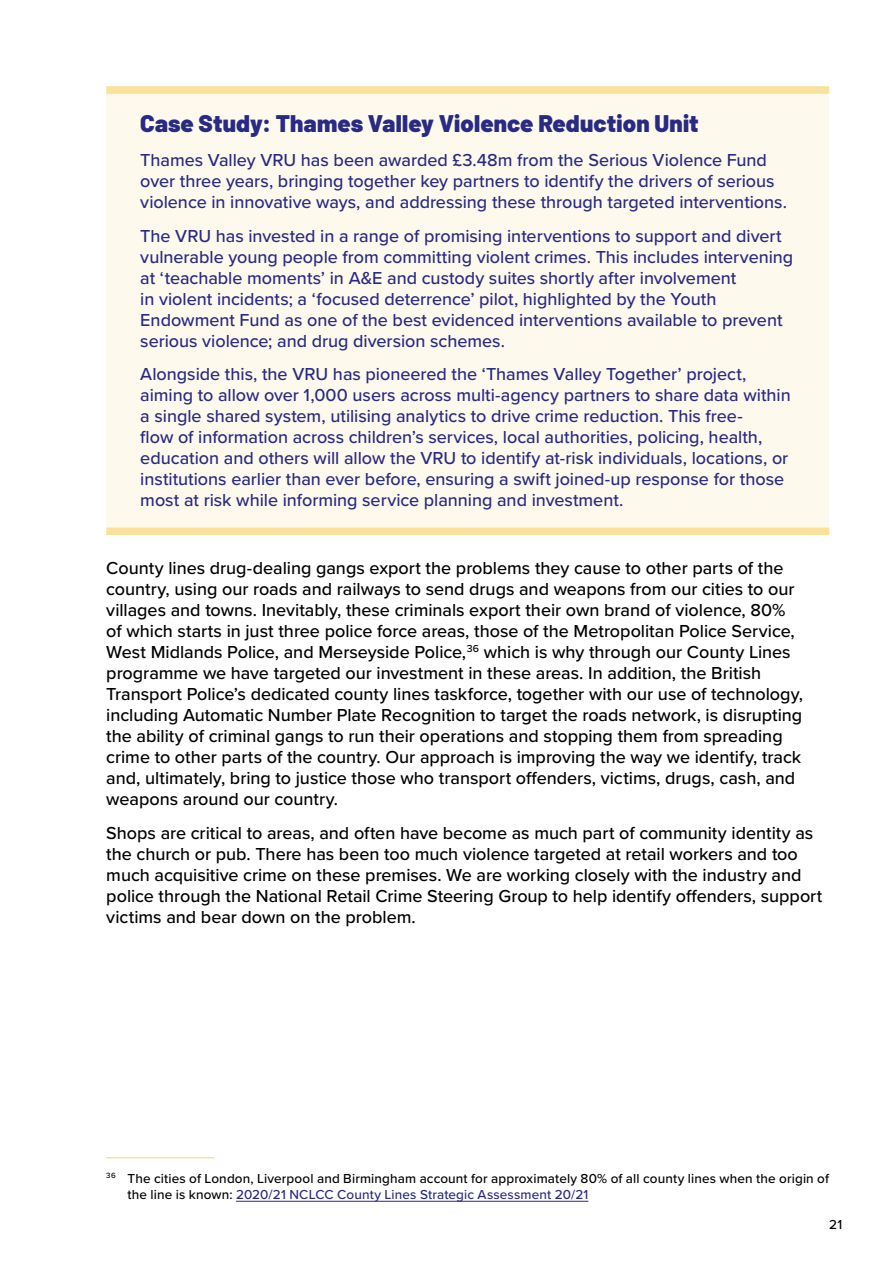
<style>
.page{position:relative;width:893px;height:1263px;background:#fff}
.page>*{position:absolute;margin:0;border:0;box-sizing:border-box;transform-origin:0 0}
.CASE_STUDY_TITLE{font:900 24px "Barlow";letter-spacing:.005em;color:#292a83}
.BODY_COPY{font:500 18px/21px "Proxima Nova";letter-spacing:-.005em;color:#000}
.CASE_STUDY_BODY_TOP{font:500 18px/21px "Proxima Nova";color:#292a83}
.CASE_STUDY_BODY_BOTT{font:500 18px/21px "Proxima Nova";letter-spacing:-.005em;color:#292a83}
.FOOTNOTE{font:500 13.5px/16.5px "Proxima Nova";letter-spacing:.01em;color:#000}
.s1{color:#292a83}
</style>
<div class="page">
<div style="left:106px;top:91px;width:723px;height:46px;background:#fef9ed"></div>
<div style="left:106px;top:86px;width:723px;height:8px;background:#f8e29c"></div>
<div style="left:106px;top:130px;width:723px;height:103px;background:#fef9ed"></div>
<div style="left:106px;top:206px;width:723px;height:166px;background:#fef9ed"></div>
<div style="left:106px;top:349px;width:723px;height:178px;background:#fef9ed"></div>
<div style="left:106px;top:528px;width:723px;height:7px;background:#f8e29c"></div>
<hr style="left:106px;top:1157px;width:108px;height:1px;background:#f8e29c">
<hr style="left:236px;top:1201px;width:352px;height:1px;background:#292a83">
<p class="CASE_STUDY_TITLE" style="left:140px;top:105px;width:560px">Case Study: Thames Valley Violence Reduction Unit</p>
<p class="CASE_STUDY_BODY_TOP" style="left:140px;top:149px;width:648px">Thames Valley VRU has been awarded £3.48m from the Serious Violence Fund over three years, bringing together key partners to identify the drivers of serious violence in innovative ways, and addressing these through targeted interventions.</p>
<p class="CASE_STUDY_BODY_TOP" style="left:140px;top:224px;width:654px">The VRU has invested in a range of promising interventions to support and divert vulnerable young people from committing violent crimes. This includes intervening at ‘teachable moments’ in A&amp;E and custody suites shortly after involvement<br>in violent incidents; a ‘focused deterrence’ pilot, highlighted by the Youth Endowment Fund as one of the best evidenced interventions available to prevent serious violence; and drug diversion schemes.</p>
<p class="CASE_STUDY_BODY_BOTT" style="left:140px;top:363px;width:652px">Alongside this, the VRU has pioneered the ‘Thames Valley Together’ project, aiming to allow over 1,000 users across multi-agency partners to share data within a single shared system, utilising analytics to drive crime reduction. This free-<br>flow of information across children’s services, local authorities, policing, health, education and others will allow the VRU to identify at-risk individuals, locations, or institutions earlier than ever before, ensuring a swift joined-up response for those most at risk while informing service planning and investment.</p>
<p class="BODY_COPY" style="left:106px;top:557px;width:698px">County lines drug-dealing gangs export the problems they cause to other parts of the country, using our roads and railways to send drugs and weapons from our cities to our villages and towns. Inevitably, these criminals export their own brand of violence, 80% of which starts in just three police force areas, those of the Metropolitan Police Service, West Midlands Police, and Merseyside Police,<sup>36</sup> which is why through our County Lines programme we have targeted our investment in these areas. In addition, the British Transport Police’s dedicated county lines taskforce, together with our use of technology, including Automatic Number Plate Recognition to target the roads network, is disrupting the ability of criminal gangs to run their operations and stopping them from spreading crime to other parts of the country. Our approach is improving the way we identify, track and, ultimately, bring to justice those who transport offenders, victims, drugs, cash, and weapons around our country.</p>
<p class="BODY_COPY" style="left:106px;top:821px;width:718px">Shops are critical to areas, and often have become as much part of community identity as the church or pub. There has been too much violence targeted at retail workers and too much acquisitive crime on these premises. We are working closely with the industry and police through the National Retail Crime Steering Group to help identify offenders, support victims and bear down on the problem.</p>
<p class="FOOTNOTE" style="left:128px;top:1169px;width:703px;text-indent:-21px"><sup>36</sup> The cities of London, Liverpool and Birmingham account for approximately 80% of all county lines when the origin of the line is known: <span class="s1">2020/21 NCLCC County Lines Strategic Assessment 20/21</span></p>
<p class="FOOTNOTE" style="left:829px;top:1216px;width:15px">21</p>
</div>
